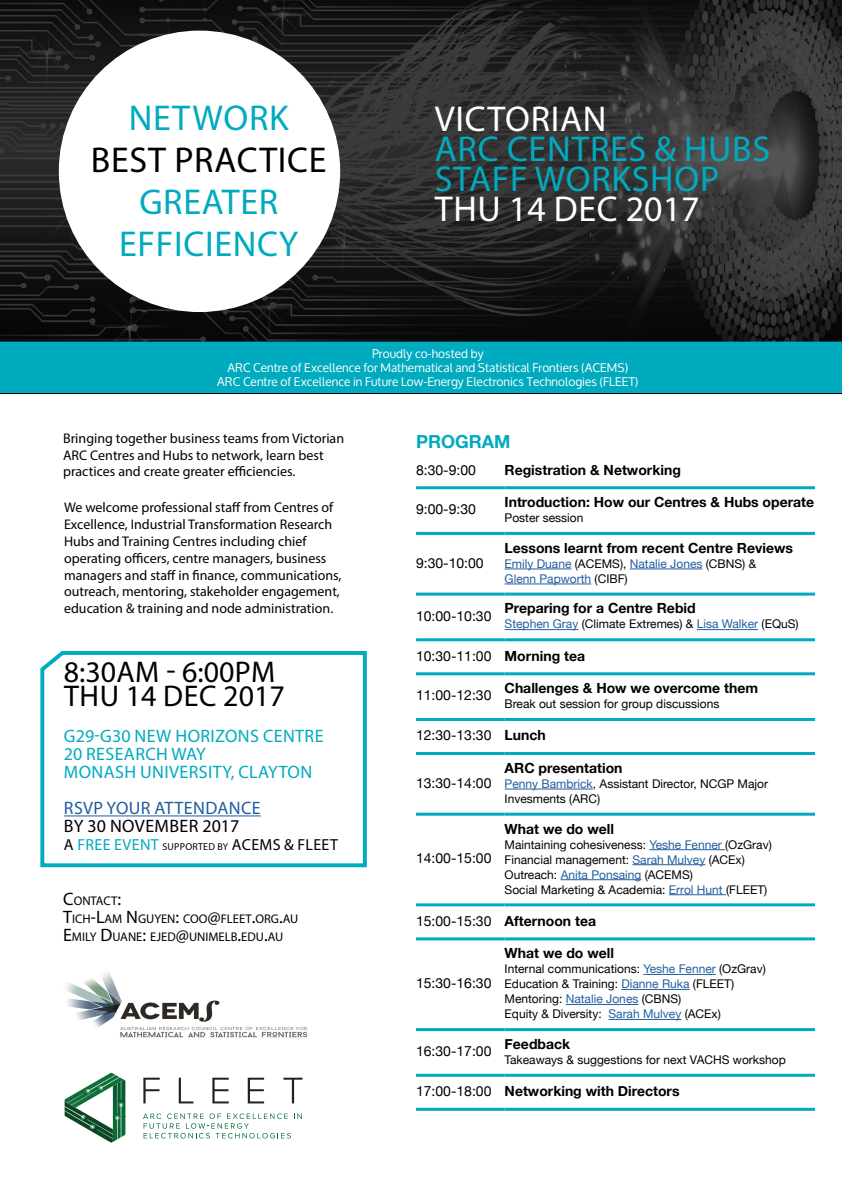
<style>
.page{position:relative;width:842px;height:1191px;background:#fff}
.page>*{position:absolute;margin:0;border:0;box-sizing:border-box;transform-origin:0 0}
.t1{font:36px/30px "Myriad Pro";letter-spacing:.02em;color:#00aabf}
.t2{font:36px "Myriad Pro";letter-spacing:.02em;color:#fff}
.t3{font:36px "Myriad Pro";letter-spacing:.02em;color:#000}
.t4{font:30px/24px "Myriad Pro";letter-spacing:.01em;color:#000}
.t5{font:18px/18px "Myriad Pro";letter-spacing:.02em;color:#00aabf}
.t6{font:18px "Myriad Pro";letter-spacing:.02em;color:#215e9e}
.t7{font:18px "Myriad Pro";letter-spacing:.02em;color:#000}
.t8{font:700 18px "Helvetica Neue";color:#00aabf}
.t9{font:16px "Myriad Pro";letter-spacing:.02em;color:#000}
.t10{font:14px/16.8px "Myriad Pro";color:#000}
.t11{font:700 14px "Helvetica Neue";color:#000}
.t12{font:14px "Helvetica Neue";color:#000}
.t13{font:12.6px/18px "Myriad Pro";color:#000}
.t14{font:12px/15px "Helvetica Neue";color:#000}
.t15{font:12px/14px "Oxygen";letter-spacing:.005em;color:#fff;text-align:center}
.t16{font:12px/15px "Helvetica Neue";color:#215e9e}
.s1{color:#00aabf}
.s2{font-size:10px}
.s3{font-size:18px}
.s4{color:#000}
.s5{color:#215e9e}
.s6{font-weight:700}
.s7{font-weight:400}
</style>
<div class="page">
<img style="left:0;top:0;width:842px;height:341px">
<img style="left:66px;top:971px;width:241px;height:67px">
<div style="left:0;top:341px;width:842px;height:52px;background:#00aabf"></div>
<div style="left:59px;top:31px;width:281px;height:281px;background:#fff;border-radius:50%"></div>
<svg style="left:143px;top:1077px;width:17px;height:26px"></svg>
<svg style="left:179px;top:1077px;width:14px;height:26px"></svg>
<svg style="left:212px;top:1077px;width:17px;height:26px"></svg>
<svg style="left:248px;top:1077px;width:16px;height:26px"></svg>
<svg style="left:283px;top:1077px;width:19px;height:26px"></svg>
<svg style="left:143px;top:1113px;width:159px;height:25px"></svg>
<svg style="left:65px;top:1072px;width:60px;height:70px"></svg>
<svg style="left:40px;top:651px;width:327px;height:217px"></svg>
<hr style="left:64px;top:815px;width:197px;height:1px;background:#215e9e">
<hr style="left:416px;top:486px;width:89px;height:3px;background:#00aabf">
<hr style="left:505px;top:486px;width:310px;height:3px;background:#00aabf">
<hr style="left:416px;top:532px;width:89px;height:3px;background:#00aabf">
<hr style="left:505px;top:532px;width:310px;height:3px;background:#00aabf">
<hr style="left:416px;top:592px;width:89px;height:3px;background:#00aabf">
<hr style="left:505px;top:592px;width:310px;height:3px;background:#00aabf">
<hr style="left:416px;top:638px;width:89px;height:3px;background:#00aabf">
<hr style="left:505px;top:638px;width:310px;height:3px;background:#00aabf">
<hr style="left:416px;top:672px;width:89px;height:3px;background:#00aabf">
<hr style="left:505px;top:672px;width:310px;height:3px;background:#00aabf">
<hr style="left:416px;top:718px;width:89px;height:3px;background:#00aabf">
<hr style="left:505px;top:718px;width:310px;height:3px;background:#00aabf">
<hr style="left:416px;top:752px;width:89px;height:3px;background:#00aabf">
<hr style="left:505px;top:752px;width:310px;height:3px;background:#00aabf">
<hr style="left:416px;top:812px;width:89px;height:3px;background:#00aabf">
<hr style="left:505px;top:812px;width:310px;height:3px;background:#00aabf">
<hr style="left:416px;top:903px;width:89px;height:3px;background:#00aabf">
<hr style="left:505px;top:903px;width:310px;height:3px;background:#00aabf">
<hr style="left:416px;top:937px;width:89px;height:3px;background:#00aabf">
<hr style="left:505px;top:937px;width:310px;height:3px;background:#00aabf">
<hr style="left:416px;top:1028px;width:89px;height:3px;background:#00aabf">
<hr style="left:505px;top:1028px;width:310px;height:3px;background:#00aabf">
<hr style="left:416px;top:1073px;width:89px;height:3px;background:#00aabf">
<hr style="left:505px;top:1073px;width:310px;height:3px;background:#00aabf">
<hr style="left:416px;top:1107px;width:89px;height:3px;background:#00aabf">
<hr style="left:505px;top:1107px;width:310px;height:3px;background:#00aabf">
<hr style="left:505px;top:568px;width:66px;height:1px;background:#215e9e">
<hr style="left:630px;top:568px;width:72px;height:1px;background:#215e9e">
<hr style="left:505px;top:583px;width:86px;height:1px;background:#215e9e">
<hr style="left:505px;top:629px;width:73px;height:1px;background:#215e9e">
<hr style="left:697px;top:629px;width:61px;height:1px;background:#215e9e">
<hr style="left:505px;top:788px;width:88px;height:1px;background:#215e9e">
<hr style="left:649px;top:849px;width:76px;height:1px;background:#215e9e">
<hr style="left:632px;top:864px;width:73px;height:1px;background:#215e9e">
<hr style="left:561px;top:879px;width:80px;height:1px;background:#215e9e">
<hr style="left:669px;top:894px;width:57px;height:1px;background:#215e9e">
<hr style="left:643px;top:974px;width:73px;height:1px;background:#215e9e">
<hr style="left:621px;top:989px;width:69px;height:1px;background:#215e9e">
<hr style="left:566px;top:1004px;width:72px;height:1px;background:#215e9e">
<hr style="left:608px;top:1019px;width:73px;height:1px;background:#215e9e">
<h1 class="t1" style="left:129px;top:103px;width:161px">NETWORK</h1>
<h1 class="t3" style="left:91px;top:138px;width:237px">BEST PRACTICE</h1>
<h1 class="t1" style="left:119px;top:181px;width:181px;line-height:42px;text-align:center">GREATER<br>EFFICIENCY</h1>
<h1 class="t2" style="left:435px;top:97px;width:173px">VICTORIAN</h1>
<h1 class="t1" style="left:435px;top:133px;width:337px">ARC CENTRES &amp; HUBS<br>STAFF WORKSHOP</h1>
<h1 class="t2" style="left:435px;top:187px;width:266px">THU 14 DEC 2017</h1>
<p class="t15" style="left:217px;top:347px;width:423px">Proudly co-hosted by<br>ARC Centre of Excellence for Mathematical and Statistical Frontiers (ACEMS)<br>ARC Centre of Excellence in Future Low-Energy Electronics Technologies (FLEET)</p>
<p class="t10" style="left:63px;top:429px;width:283px">Bringing together business teams from Victorian<br>ARC Centres and Hubs to network, learn best practices and create greater efficiencies.</p>
<p class="t10" style="left:64px;top:499px;width:279px">We welcome professional staff from Centres of Excellence, Industrial Transformation Research Hubs and Training Centres including chief operating officers, centre managers, business managers and staff in finance, communications, outreach, mentoring, stakeholder engagement, education &amp; training and node administration.</p>
<h2 class="t4" style="left:64px;top:659px;width:223px">8:30AM - 6:00PM<br>THU 14 DEC 2017</h2>
<h3 class="t5" style="left:64px;top:727px;width:261px">G29-G30 NEW HORIZONS CENTRE<br>20 RESEARCH WAY<br>MONASH UNIVERSITY, CLAYTON</h3>
<h3 class="t6" style="left:64px;top:797px;width:198px">RSVP YOUR ATTENDANCE</h3>
<h3 class="t7" style="left:64px;top:815px;width:177px">BY 30 NOVEMBER 2017</h3>
<h3 class="t9" style="left:64px;top:835px;width:276px">A <span class="s1">FREE EVENT</span> <span class="s2">SUPPORTED BY</span> ACEMS &amp; FLEET</h3>
<p class="t13" style="left:63px;top:891px;width:237px"><span class="s3">C</span>ONTACT<span class="s3">:<br>T</span>ICH<span class="s3">-L</span>AM <span class="s3">N</span> GUYEN<span class="s3">:</span> COO<span class="s3">@</span>FLEET<span class="s3">.</span>ORG<span class="s3">.</span>AU<br><span class="s3">E</span>MILY <span class="s3">D</span>UANE<span class="s3">:</span> EJED<span class="s3">@</span>UNIMELB<span class="s3">.</span>EDU<span class="s3">.</span>AU</p>
<h3 class="t8" style="left:416px;top:428px;width:96px">PROGRAM</h3>
<p class="t12" style="left:416px;top:459px;width:61px">8:30-9:00</p>
<p class="t11" style="left:505px;top:459px;width:178px">Registration &amp; Networking</p>
<p class="t12" style="left:416px;top:499px;width:61px">9:00-9:30</p>
<p class="t11" style="left:505px;top:491px;width:311px">Introduction: How our Centres &amp; Hubs operate</p>
<p class="t14" style="left:505px;top:511px;width:80px">Poster session</p>
<p class="t12" style="left:416px;top:552px;width:69px">9:30-10:00</p>
<p class="t11" style="left:505px;top:537px;width:290px">Lessons learnt from recent Centre Reviews</p>
<p class="t16" style="left:505px;top:556px;width:253px">Emily Duane <span class="s4">(ACEMS),</span> Natalie Jones <span class="s4">(CBNS) &amp;<br></span>Glenn Papworth <span class="s4">(CIBF)</span></p>
<p class="t12" style="left:416px;top:605px;width:77px">10:00-10:30</p>
<p class="t11" style="left:505px;top:597px;width:193px">Preparing for a Centre Rebid</p>
<p class="t14" style="left:505px;top:617px;width:296px"><span class="s5">Stephen Gray</span> (Climate Extremes) &amp; <span class="s5">Lisa Walker</span> (EQuS)</p>
<p class="t12" style="left:416px;top:645px;width:171px">10:30-11:00 <span class="s6">Morning tea</span></p>
<p class="t12" style="left:416px;top:685px;width:77px">11:00-12:30</p>
<p class="t11" style="left:505px;top:677px;width:255px">Challenges &amp; How we overcome them</p>
<p class="t14" style="left:505px;top:697px;width:216px">Break out session for group discussions</p>
<p class="t12" style="left:416px;top:725px;width:131px">12:30-13:30 <span class="s6">Lunch</span></p>
<p class="t12" style="left:416px;top:772px;width:77px">13:30-14:00</p>
<p class="t11" style="left:505px;top:757px;width:119px">ARC presentation</p>
<p class="t14" style="left:505px;top:776px;width:265px"><span class="s5">Penny Bambrick</span>, Assistant Director, NCGP Major<br>Invesments (ARC)</p>
<p class="t11" style="left:505px;top:817px;width:111px">What we do well</p>
<p class="t14" style="left:505px;top:837px;width:269px">Maintaining cohesiveness: <span class="s5">Yeshe Fenner</span> (OzGrav)<br>Financial management: <span class="s5">Sarah Mulvey</span> (ACEx)<br>Outreach: <span class="s5">Anita Ponsaing</span> (ACEMS)<br>Social Marketing &amp; Academia: <span class="s5">Errol Hunt</span> (FLEET)</p>
<p class="t11" style="left:416px;top:910px;width:182px"><span class="s7">15:00-15:30</span> Afternoon tea</p>
<p class="t12" style="left:416px;top:848px;width:77px">14:00-15:00</p>
<p class="t12" style="left:416px;top:973px;width:77px">15:30-16:30</p>
<p class="t11" style="left:505px;top:942px;width:111px">What we do well</p>
<p class="t14" style="left:505px;top:962px;width:263px">Internal communications: <span class="s5">Yeshe Fenner</span> (OzGrav)<br>Education &amp; Training: <span class="s5">Dianne Ruka</span> (FLEET)<br>Mentoring: <span class="s5">Natalie Jones</span> (CBNS)<br>Equity &amp; Diversity: <span class="s5">Sarah Mulvey</span> (ACEx)</p>
<p class="t11" style="left:505px;top:1033px;width:67px">Feedback</p>
<p class="t14" style="left:505px;top:1052px;width:283px">Takeaways &amp; suggestions for next VACHS workshop</p>
<p class="t11" style="left:416px;top:1080px;width:265px"><span class="s7">17:00-18:00</span> Networking with Directors</p>
<p class="t12" style="left:416px;top:1041px;width:77px">16:30-17:00</p>
</div>
